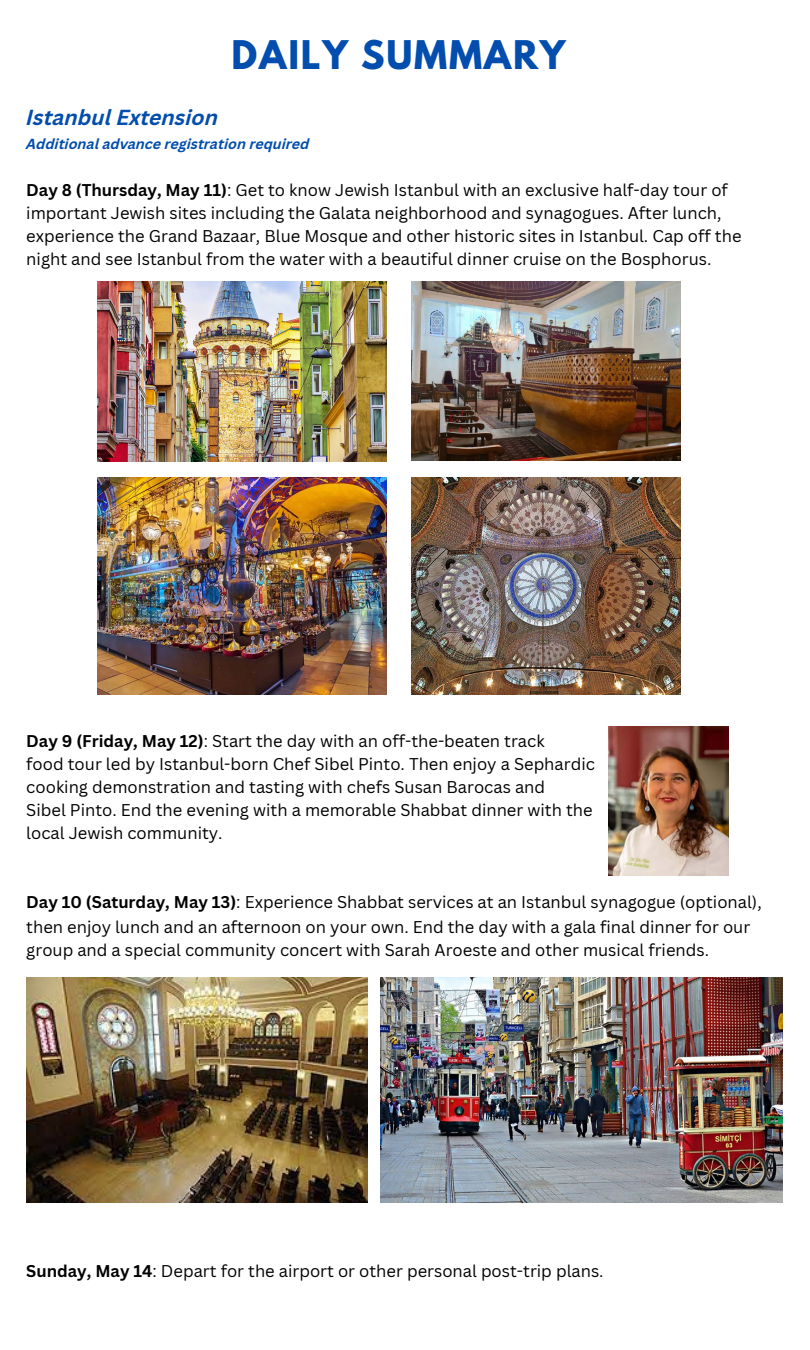
<style>
.page{position:relative;width:810px;height:1350px;background:#fff}
.page>*{position:absolute;margin:0;border:0;box-sizing:border-box;transform-origin:0 0}
.t1{font:700 35px "League Spartan";letter-spacing:.05em;color:#024dad}
.t2{font:italic 700 21.19px "Canva Sans";color:#024dad}
.t3{font:16.56px/23px "Canva Sans";color:#000}
.t4{font:italic 700 14.25px "Canva Sans";color:#024dad}
.s1{font-weight:700}
</style>
<div class="page">
<img style="left:411px;top:478px;width:269px;height:217px">
<img style="left:98px;top:478px;width:289px;height:217px">
<img style="left:98px;top:281px;width:289px;height:180px">
<img style="left:608px;top:726px;width:121px;height:150px">
<img style="left:26px;top:977px;width:341px;height:226px">
<img style="left:380px;top:977px;width:402px;height:226px">
<img style="left:411px;top:281px;width:269px;height:179px">
<h1 class="t1" style="left:232px;top:38px;width:336px">DAILY SUMMARY</h1>
<p class="t2" style="left:26px;top:109px;width:193px">Istanbul Extension</p>
<p class="t4" style="left:26px;top:138px;width:285px">Additional advance registration required</p>
<p class="t3" style="left:26px;top:178px;width:717px"><span class="s1">Day 8 (Thursday, May 11)</span>: Get to know Jewish Istanbul with an exclusive half-day tour of important Jewish sites including the Galata neighborhood and synagogues. After lunch, experience the Grand Bazaar, Blue Mosque and other historic sites in Istanbul. Cap off the night and see Istanbul from the water with a beautiful dinner cruise on the Bosphorus.</p>
<p class="t3" style="left:26px;top:729px;width:570px"><span class="s1">Day 9 (Friday, May 12)</span>: Start the day with an off-the-beaten track<br>food tour led by Istanbul-born Chef Sibel Pinto. Then enjoy a Sephardic cooking demonstration and tasting with chefs Susan Barocas and<br>Sibel Pinto. End the evening with a memorable Shabbat dinner with the local Jewish community.</p>
<p class="t3" style="left:26px;top:889px;width:737px;line-height:24.9px"><span class="s1">Day 10 (Saturday, May 13)</span>: Experience Shabbat services at an Istanbul synagogue (optional), then enjoy lunch and an afternoon on your own. End the day with a gala final dinner for our</p>
<p class="t3" style="left:26px;top:938px;width:684px">group and a special community concert with Sarah Aroeste and other musical friends.</p>
<p class="t3" style="left:26px;top:1260px;width:579px"><span class="s1">Sunday, May 14</span>: Depart for the airport or other personal post-trip plans.</p>
</div>
